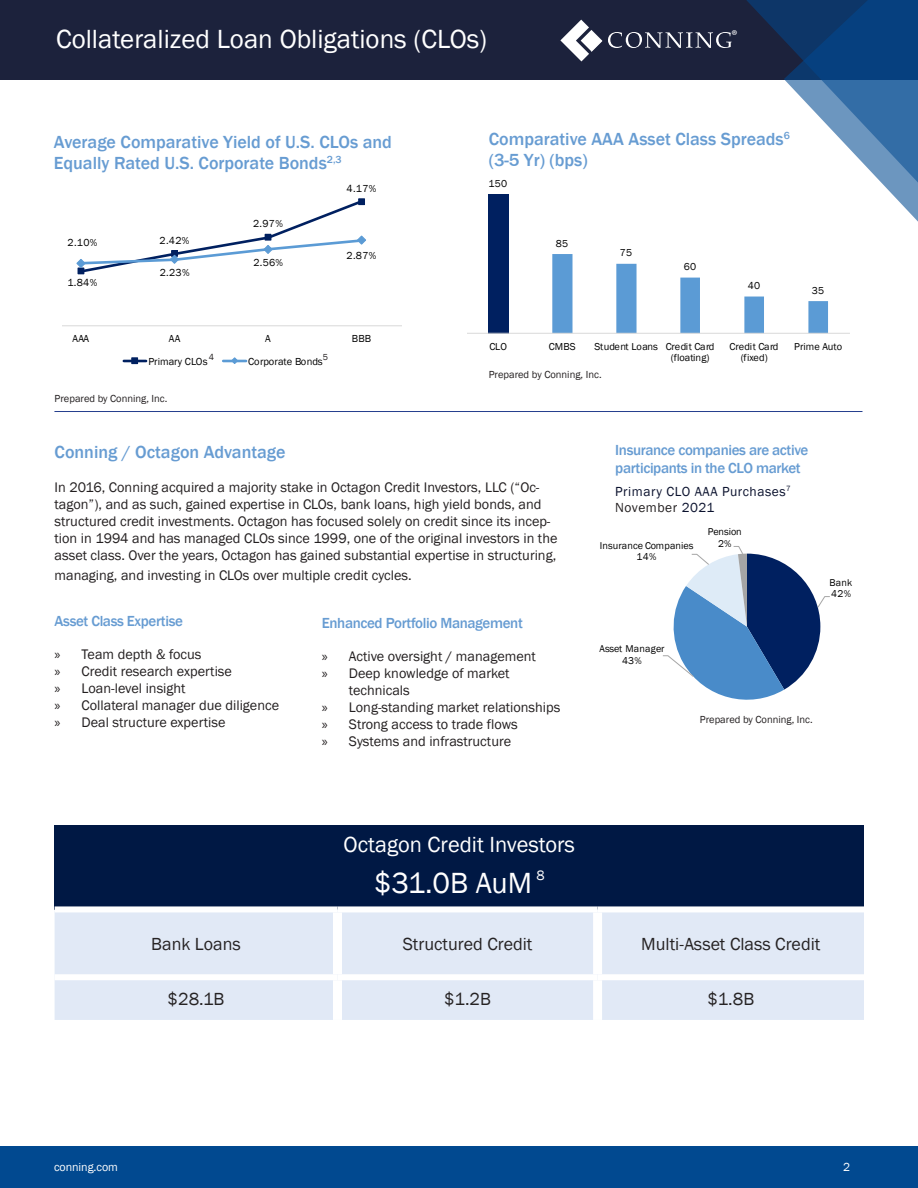
<style>
.page{position:relative;width:918px;height:1188px;background:#fff}
.page>*{position:absolute;margin:0;border:0;box-sizing:border-box;transform-origin:0 0}
.CHART__Source{font:30px "Franklin Gothic";letter-spacing:-.01em;color:#fff}
.t1{font:27px "Franklin Gothic";color:#fff}
.CHART__Source-2{font:22.5px "Franklin Gothic";color:#fff}
.Body_Copy{font:500 18px/21.6px "Franklin Gothic";color:#679cd2}
.CHART__Source-3{font:18px "Franklin Gothic";color:#262324}
.SIDEBAR__Text{font:500 15px/18px "Franklin Gothic";letter-spacing:-.025em;color:#679cd2}
.t2{font:14.4px "Myriad Pro";color:#fff}
.t3{font:14.25px/17.1px "Franklin Gothic";color:#231f20}
.SIDEBAR__Text-2{font:13.5px "Franklin Gothic";letter-spacing:.04em;color:#0b122e}
.SIDEBAR__Text-3{font:13.5px "Franklin Gothic";letter-spacing:.04em;color:#231f20}
.t4{font:12px "Franklin Gothic";letter-spacing:-.005em;color:#fff}
.t5{font:10.5px "Franklin Gothic";letter-spacing:.015em;color:#000}
.t6{font:10.5px "Franklin Gothic";color:#231f20}
.t7{font:10.35px/11.7px "Franklin Gothic";letter-spacing:.01em;color:#000}
.t8{font:10.2px/11.2px "Franklin Gothic";letter-spacing:.015em;color:#000;text-align:center}
.t9{font:10.2px/11.2px "Franklin Gothic";letter-spacing:-.015em;color:#000;text-align:center}
.t10{font:9px "Franklin Gothic";color:#231f20}
.s1{font-family:"Myriad Pro"}
.s2{color:#0b122e}
</style>
<div class="page">
<div style="left:0;top:1147px;width:918px;height:41px;background:#014990"></div>
<div style="left:0;top:0;width:918px;height:80px;background:#1c223c"></div>
<svg style="left:581px;top:0;width:203px;height:62px"></svg>
<svg style="left:784px;top:0;width:134px;height:222px"></svg>
<svg style="left:608px;top:32px;width:124px;height:16px"></svg>
<svg style="left:560px;top:20px;width:42px;height:41px"></svg>
<svg style="left:62px;top:198px;width:340px;height:167px"></svg>
<div style="left:55px;top:825px;width:809px;height:84px;background:#001844"></div>
<div style="left:55px;top:912px;width:809px;height:108px;background:#e1e9f6"></div>
<div style="left:55px;top:906px;width:283px;height:6px;background:#fff"></div>
<div style="left:338px;top:906px;width:260px;height:6px;background:#fff"></div>
<div style="left:598px;top:906px;width:266px;height:6px;background:#fff"></div>
<div style="left:333px;top:912px;width:9px;height:62px;background:#fff"></div>
<div style="left:593px;top:912px;width:9px;height:62px;background:#fff"></div>
<div style="left:333px;top:980px;width:9px;height:40px;background:#fff"></div>
<div style="left:593px;top:980px;width:9px;height:40px;background:#fff"></div>
<div style="left:55px;top:974px;width:283px;height:6px;background:#fff"></div>
<div style="left:338px;top:974px;width:260px;height:6px;background:#fff"></div>
<div style="left:598px;top:974px;width:266px;height:6px;background:#fff"></div>
<hr style="left:54px;top:411px;width:809px;height:1px;background:#253f8e">
<svg style="left:663px;top:546px;width:167px;height:154px"></svg>
<svg style="left:468px;top:178px;width:392px;height:156px"></svg>
<p class="t1" style="left:56px;top:23px;width:433px">Collateralized Loan Obligations (CLOs)</p>
<p class="t2" style="left:732px;top:26px;width:8px">®</p>
<p class="Body_Copy" style="left:54px;top:131px;width:340px">Average Comparative Yield of U.S. CLOs and<br>Equally Rated U.S. Corporate Bonds<sup>2,3</sup></p>
<p class="t5" style="left:68px;top:236px;width:31px">2.10%</p>
<p class="t5" style="left:67px;top:276px;width:31px">1.84%</p>
<p class="t5" style="left:160px;top:234px;width:31px">2.42%</p>
<p class="t5" style="left:160px;top:266px;width:31px">2.23%</p>
<p class="t5" style="left:253px;top:217px;width:31px">2.97%</p>
<p class="t5" style="left:253px;top:256px;width:31px">2.56%</p>
<p class="t5" style="left:347px;top:182px;width:31px">4.17%</p>
<p class="t5" style="left:347px;top:249px;width:31px">2.87%</p>
<p class="t5" style="left:72px;top:332px;width:18px">AAA</p>
<p class="t5" style="left:169px;top:332px;width:13px">AA</p>
<p class="t5" style="left:265px;top:332px;width:7px">A</p>
<p class="t5" style="left:352px;top:332px;width:21px">BBB</p>
<p class="t5" style="left:148px;top:355px;width:61px">Primary CLOs</p>
<p class="t5" style="left:248px;top:355px;width:76px">Corporate Bonds</p>
<p class="t10" style="left:209px;top:352px;width:7px">4</p>
<p class="t10" style="left:323px;top:352px;width:7px">5</p>
<p class="t6" style="left:55px;top:392px;width:114px">Prepared by Conning, Inc.</p>
<p class="Body_Copy" style="left:489px;top:128px;width:303px">Comparative AAA Asset Class Spreads<sup>6 </sup>(3-5 Yr) (bps)</p>
<p class="t7" style="left:489px;top:177px;width:20px">150</p>
<p class="t7" style="left:556px;top:238px;width:14px">85</p>
<p class="t7" style="left:620px;top:247px;width:14px">75</p>
<p class="t7" style="left:684px;top:261px;width:14px">60</p>
<p class="t7" style="left:748px;top:280px;width:14px">40</p>
<p class="t7" style="left:812px;top:285px;width:14px">35</p>
<p class="t7" style="left:489px;top:341px;width:19px">CLO</p>
<p class="t7" style="left:549px;top:341px;width:28px">CMBS</p>
<p class="t7" style="left:671px;top:341px;width:45px;text-indent:-76px">Student Loans Credit Card (floating)</p>
<p class="t7" style="left:730px;top:341px;width:50px;text-align:center">Credit Card (fixed)</p>
<p class="t7" style="left:794px;top:341px;width:50px">Prime Auto</p>
<p class="t6" style="left:489px;top:368px;width:114px">Prepared by Conning, Inc.</p>
<p class="Body_Copy" style="left:55px;top:441px;width:233px">Conning / Octagon Advantage</p>
<p class="t3" style="left:55px;top:479px;width:504px">In 2016, Conning acquired a majority stake in Octagon Credit Investors, LLC (“Oc&shy;tagon”), and as such, gained expertise in CLOs, bank loans, high yield bonds, and structured credit investments. Octagon has focused solely on credit since its incep&shy;tion in 1994 and has managed CLOs since 1999, one of the original investors in the asset class. Over the years, Octagon has gained substantial expertise in structuring,</p>
<p class="t3" style="left:55px;top:567px;width:359px">managing, and investing in CLOs over multiple credit cycles.</p>
<p class="SIDEBAR__Text" style="left:322px;top:614px;width:202px">Enhanced Portfolio Management</p>
<p class="t3" style="left:322px;top:648px;width:216px"><span class="s1">»</span> Active oversight / management</p>
<p class="t3" style="left:349px;top:665px;width:162px;text-indent:-27px"><span class="s1">»</span> Deep knowledge of market technicals</p>
<p class="t3" style="left:322px;top:699px;width:240px"><span class="s1">»</span> Long-standing market relationships</p>
<p class="t3" style="left:322px;top:716px;width:197px"><span class="s1">»</span> Strong access to trade flows</p>
<p class="t3" style="left:322px;top:733px;width:191px"><span class="s1">»</span> Systems and infrastructure</p>
<p class="SIDEBAR__Text" style="left:55px;top:612px;width:130px">Asset Class Expertise</p>
<p class="t3" style="left:55px;top:646px;width:148px"><span class="s1">»</span> Team depth &amp; focus</p>
<p class="t3" style="left:55px;top:663px;width:179px"><span class="s1">»</span> Credit research expertise</p>
<p class="t3" style="left:55px;top:680px;width:133px"><span class="s1">»</span> Loan-level insight</p>
<p class="t3" style="left:55px;top:697px;width:226px"><span class="s1">»</span> Collateral manager due diligence</p>
<p class="t3" style="left:55px;top:714px;width:172px"><span class="s1">»</span> Deal structure expertise</p>
<p class="SIDEBAR__Text" style="left:615px;top:441px;width:195px">Insurance companies are active participants in the CLO market</p>
<p class="SIDEBAR__Text-2" style="left:615px;top:483px;width:177px">Primary CLO AAA Purchases<sup>7</sup></p>
<p class="SIDEBAR__Text-3" style="left:615px;top:499px;width:101px">November <span class="s2">2021</span></p>
<p class="t8" style="left:600px;top:540px;width:95px">Insurance Companies<br>14%</p>
<p class="t9" style="left:708px;top:527px;width:35px">Pension<br>2%</p>
<p class="t8" style="left:599px;top:644px;width:67px">Asset Manager<br>43%</p>
<p class="t8" style="left:830px;top:577px;width:24px;text-align:left">Bank<br>42%</p>
<p class="t6" style="left:700px;top:713px;width:114px">Prepared by Conning, Inc.</p>
<p class="CHART__Source-2" style="left:344px;top:831px;width:233px">Octagon Credit Investors</p>
<p class="CHART__Source" style="left:374px;top:864px;width:172px">$31.0B AuM <sup>8</sup></p>
<p class="CHART__Source-3" style="left:151px;top:932px;width:91px">Bank Loans</p>
<p class="CHART__Source-3" style="left:403px;top:932px;width:131px">Structured Credit</p>
<p class="CHART__Source-3" style="left:641px;top:932px;width:181px">Multi-Asset Class Credit</p>
<p class="CHART__Source-3" style="left:168px;top:988px;width:58px">$28.1B</p>
<p class="CHART__Source-3" style="left:444px;top:988px;width:48px">$1.2B</p>
<p class="CHART__Source-3" style="left:707px;top:988px;width:48px">$1.8B</p>
<p class="t4" style="left:54px;top:1159px;width:65px">conning.com</p>
<p class="t4" style="left:843px;top:1159px;width:9px">2</p>
</div>
